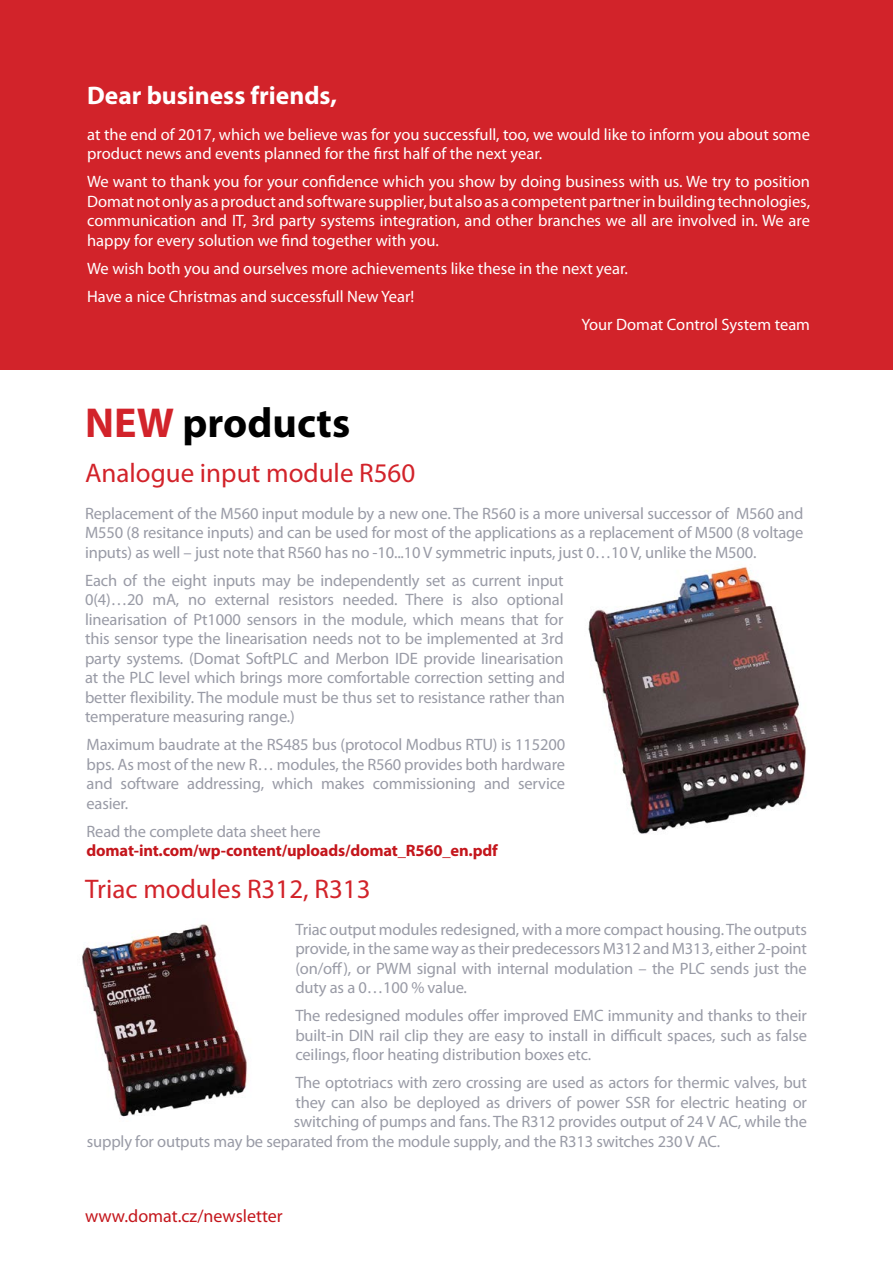
<style>
.page{position:relative;width:893px;height:1263px;background:#fff}
.page>*{position:absolute;margin:0;border:0;box-sizing:border-box;transform-origin:0 0}
.t1{font:700 42px "Myriad Pro";color:#000}
.t2{font:27px "Myriad Pro";color:#d2232a}
.t3{font:700 25.5px "Myriad Pro";color:#fff}
.t4{font:18px "Myriad Pro";color:#c4161c}
.t5{font:16.5px/19.5px "Myriad Pro";letter-spacing:-.01em;color:#999ba6;text-align:justify}
.t6{font:16.5px/19.5px "Myriad Pro";color:#fff}
.t7{font:700 16.5px "Myriad Pro";letter-spacing:-.01em;color:#c4161c}
.s1{color:#d2232a}
</style>
<div class="page">
<img style="left:588px;top:558px;width:218px;height:276px">
<div style="left:0;top:0;width:893px;height:370px;background:#d2232a"></div>
<img style="left:82px;top:924px;width:165px;height:193px">
<h3 class="t3" style="left:87px;top:81px;width:251px">Dear business friends,</h3>
<p class="t6" style="left:87px;top:125px;width:724px">at the end of 2017, which we believe was for you successfull, too, we would like to inform you about some product news and events planned for the first half of the next year.</p>
<p class="t6" style="left:87px;top:172px;width:724px;text-align:justify">We want to thank you for your confidence which you show by doing business with us. We try to position Domat not only as a product and software supplier, but also as a competent partner in building technologies, communication and IT, 3rd party systems integration, and other branches we all are involved in. We are happy for every solution we find together with you.</p>
<p class="t6" style="left:87px;top:259px;width:542px">We wish both you and ourselves more achievements like these in the next year.</p>
<p class="t6" style="left:87px;top:287px;width:329px">Have a nice Christmas and successfull New Year!</p>
<p class="t6" style="left:581px;top:315px;width:230px">Your Domat Control System team</p>
<h1 class="t1" style="left:85px;top:400px;width:267px"><span class="s1">NEW</span> products</h1>
<h2 class="t2" style="left:85px;top:458px;width:332px">Analogue input module R560</h2>
<p class="t5" style="left:85px;top:504px;width:720px">Replacement of the M560 input module by a new one. The R560 is a more universal successor of M560 and M550 (8 resitance inputs) and can be used for most of the applications as a replacement of M500 (8 voltage inputs) as well – just note that R560 has no -10...10 V symmetric inputs, just 0…10 V, unlike the M500.</p>
<p class="t5" style="left:85px;top:571px;width:482px">Each of the eight inputs may be independently set as current input 0(4)…20 mA, no external resistors needed. There is also optional linearisation of Pt1000 sensors in the module, which means that for this sensor type the linearisation needs not to be implemented at 3rd party systems. (Domat SoftPLC and Merbon IDE provide linearisation at the PLC level which brings more comfortable correction setting and better flexibility. The module must be thus set to resistance rather than temperature measuring range.)</p>
<p class="t5" style="left:87px;top:735px;width:480px">Maximum baudrate at the RS485 bus (protocol Modbus RTU) is 115200 bps. As most of the new R… modules, the R560 provides both hardware and software addressing, which makes commissioning and service easier.</p>
<p class="t5" style="left:87px;top:822px;width:236px">Read the complete data sheet here</p>
<p class="t7" style="left:87px;top:841px;width:413px">domat-int.com/wp-content/uploads/domat_R560_en.pdf</p>
<h2 class="t2" style="left:85px;top:875px;width:287px">Triac modules R312, R313</h2>
<p class="t5" style="left:295px;top:920px;width:513px">Triac output modules redesigned, with a more compact housing. The outputs provide, in the same way as their predecessors M312 and M313, either 2-point (on/off), or PWM signal with internal modulation – the PLC sends just the duty as a 0…100 % value.</p>
<p class="t5" style="left:295px;top:1006px;width:513px">The redesigned modules offer improved EMC immunity and thanks to their built-in DIN rail clip they are easy to install in difficult spaces, such as false ceilings, floor heating distribution boxes etc.</p>
<p class="t5" style="left:295px;top:1073px;width:513px">The optotriacs with zero crossing are used as actors for thermic valves, but</p>
<p class="t5" style="left:295px;top:1093px;width:513px">they can also be deployed as drivers of power SSR for electric heating or</p>
<p class="t5" style="left:294px;top:1112px;width:515px">switching of pumps and fans. The R312 provides output of 24 V AC, while the</p>
<p class="t5" style="left:87px;top:1132px;width:635px">supply for outputs may be separated from the module supply, and the R313 switches 230 V AC.</p>
<p class="t4" style="left:85px;top:1206px;width:199px">www.domat.cz/newsletter</p>
</div>
